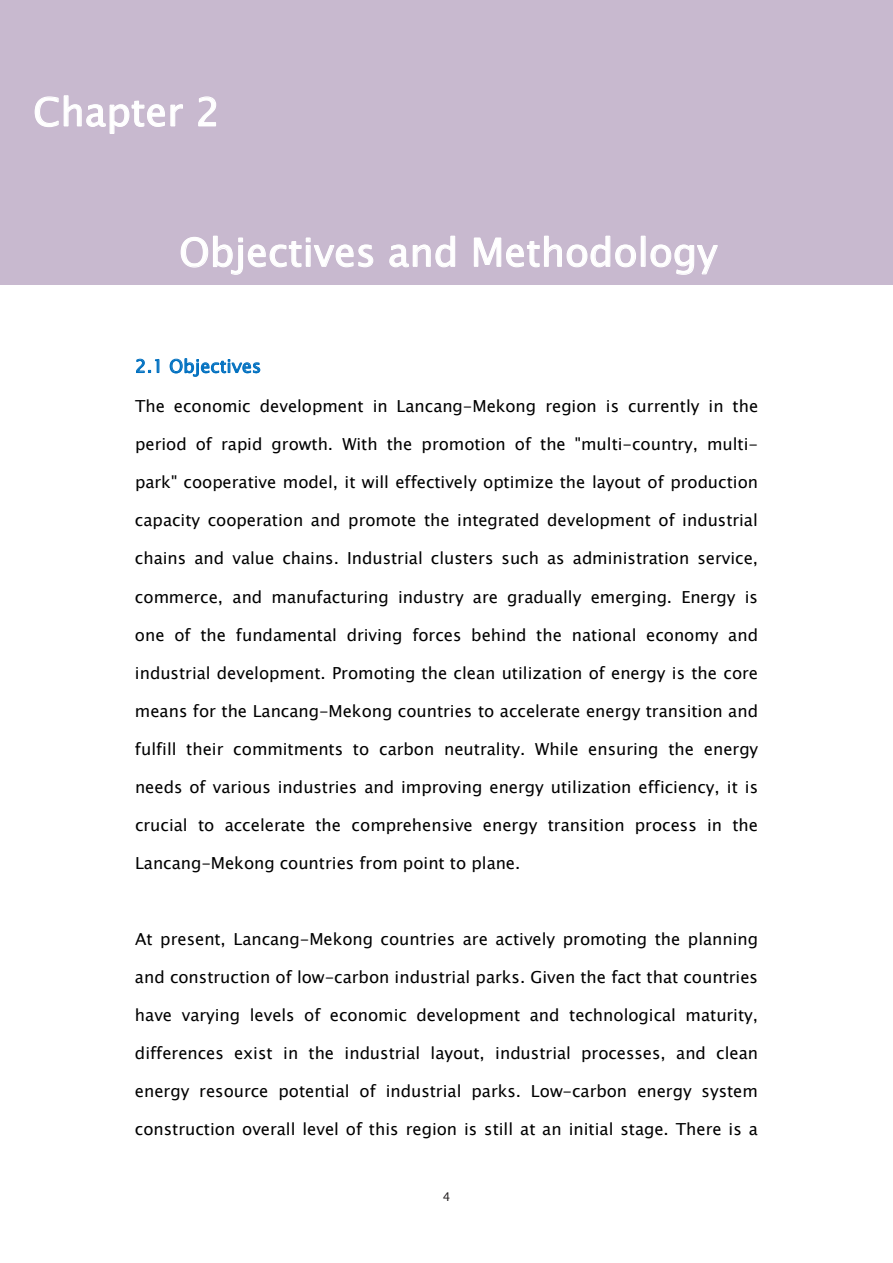
<style>
.page{position:relative;width:893px;height:1263px;background:#fff}
.page>*{position:absolute;margin:0;border:0;box-sizing:border-box;transform-origin:0 0}
.t1{font:39px "Lucida Sans Unicode";color:#fff}
.t2{font:18px "Lucida Sans";color:#0070c0}
.t3{font:16.65px "Lucida Sans Unicode";color:#000}
.t4{font:12px "Lucida Sans";color:#231f20}
</style>
<div class="page">
<div style="left:0;top:0;width:893px;height:285px;background:#c8b9cf"></div>
<svg style="left:136px;top:359px;width:23px;height:14px"></svg>
<svg style="left:170px;top:358px;width:90px;height:19px"></svg>
<p class="t1" style="left:33px;top:81px;width:188px">Chapter 2</p>
<p class="t1" style="left:179px;top:222px;width:540px">Objectives and Methodology</p>
<p class="t2" style="left:135px;top:355px;width:128px">2.1 Objectives</p>
<p class="t3" style="left:135px;top:393px;width:625px">The economic development in Lancang-Mekong region is currently in the</p>
<p class="t3" style="left:135px;top:431px;width:625px">period of rapid growth. With the promotion of the "multi-country, multi-</p>
<p class="t3" style="left:135px;top:469px;width:624px">park" cooperative model, it will effectively optimize the layout of production</p>
<p class="t3" style="left:135px;top:507px;width:624px">capacity cooperation and promote the integrated development of industrial</p>
<p class="t3" style="left:135px;top:545px;width:625px">chains and value chains. Industrial clusters such as administration service,</p>
<p class="t3" style="left:135px;top:583px;width:625px">commerce, and manufacturing industry are gradually emerging. Energy is</p>
<p class="t3" style="left:135px;top:621px;width:625px">one of the fundamental driving forces behind the national economy and</p>
<p class="t3" style="left:135px;top:660px;width:625px">industrial development. Promoting the clean utilization of energy is the core</p>
<p class="t3" style="left:135px;top:698px;width:625px">means for the Lancang-Mekong countries to accelerate energy transition and</p>
<p class="t3" style="left:135px;top:736px;width:625px">fulfill their commitments to carbon neutrality. While ensuring the energy</p>
<p class="t3" style="left:135px;top:774px;width:625px">needs of various industries and improving energy utilization efficiency, it is</p>
<p class="t3" style="left:135px;top:812px;width:624px">crucial to accelerate the comprehensive energy transition process in the</p>
<p class="t3" style="left:135px;top:850px;width:387px">Lancang-Mekong countries from point to plane.</p>
<p class="t3" style="left:135px;top:926px;width:624px">At present, Lancang-Mekong countries are actively promoting the planning</p>
<p class="t3" style="left:135px;top:964px;width:625px">and construction of low-carbon industrial parks. Given the fact that countries</p>
<p class="t3" style="left:135px;top:1002px;width:625px">have varying levels of economic development and technological maturity,</p>
<p class="t3" style="left:135px;top:1040px;width:625px">differences exist in the industrial layout, industrial processes, and clean</p>
<p class="t3" style="left:135px;top:1078px;width:624px">energy resource potential of industrial parks. Low-carbon energy system</p>
<p class="t3" style="left:135px;top:1116px;width:624px">construction overall level of this region is still at an initial stage. There is a</p>
<p class="t4" style="left:443px;top:1189px;width:9px">4</p>
</div>
